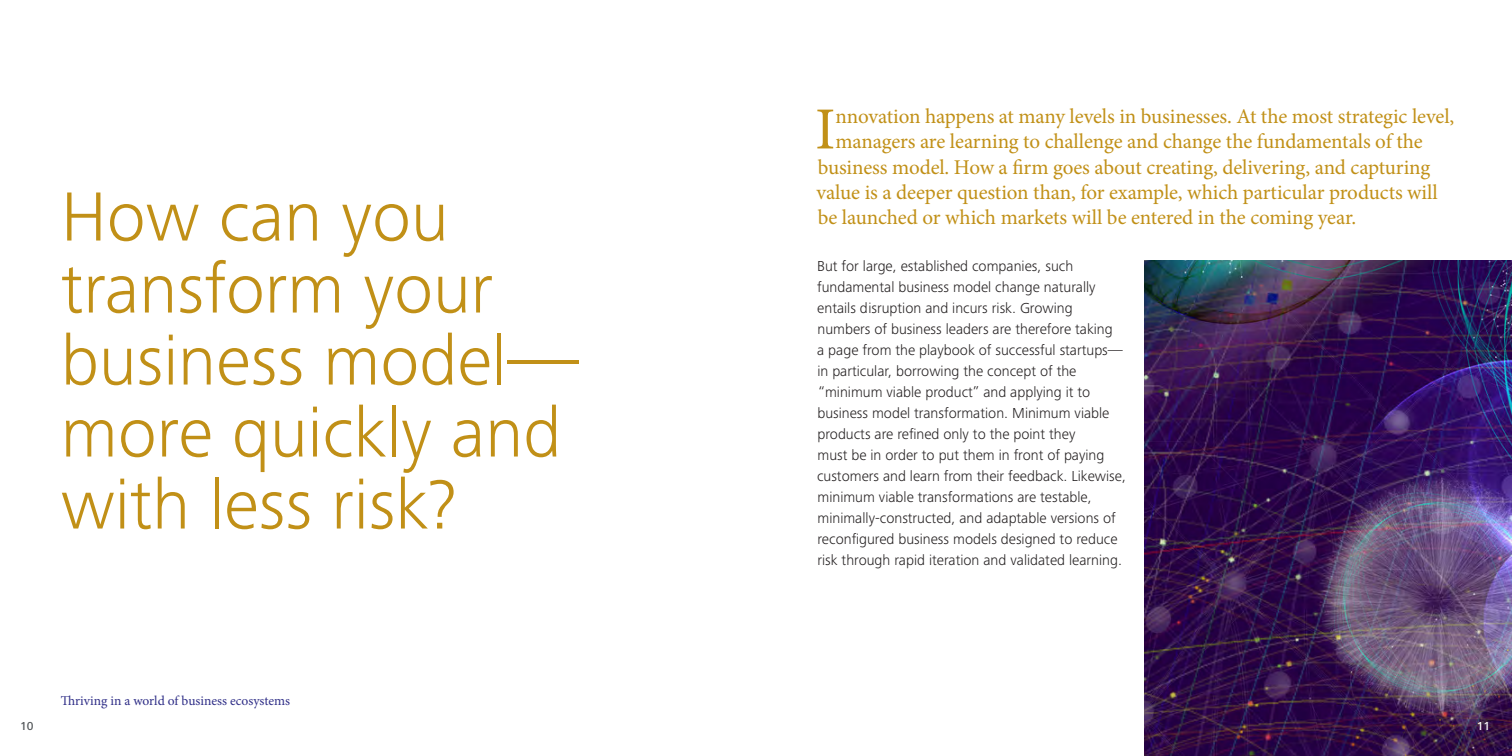
<style>
.page{position:relative;width:1512px;height:756px;background:#fff}
.page>*{position:absolute;margin:0;border:0;box-sizing:border-box;transform-origin:0 0}
.heading1{font:300 72px/72px "Frutiger Next Pro";color:#c19017}
.Intro_paragraph{font:59.7px "Minion Pro";color:#c19017}
.Intro_paragraph-2{font:21px "Minion Pro";letter-spacing:-.01em;color:#c19017}
.Body_copy__8_5_12pt{font:300 15px/21px "Frutiger Next Pro";color:#231f20}
.t1{font:13.5px "Minion Pro";color:#2f2e87}
.t2{font:500 12px "Frutiger Next Pro";color:#525659}
.t3{font:500 12px "Frutiger Next Pro";color:#fff}
</style>
<div class="page">
<img style="left:1144px;top:261px;width:368px;height:495px">
<p class="heading1" style="left:61px;top:181px;width:519px">How can you transform your business model— more quickly and with less risk?</p>
<p class="t2" style="left:20px;top:719px;width:15px">10</p>
<p class="t1" style="left:61px;top:692px;width:231px">Thriving in a world of business ecosystems</p>
<p class="Intro_paragraph" style="left:815px;top:89px;width:22px">I</p>
<p class="Intro_paragraph-2" style="left:836px;top:102px;width:620px">nnovation happens at many levels in businesses. At the most strategic level,</p>
<p class="Intro_paragraph-2" style="left:836px;top:128px;width:589px">managers are learning to challenge and change the fundamentals of the</p>
<p class="Intro_paragraph-2" style="left:818px;top:153px;width:614px">business model. How a firm goes about creating, delivering, and capturing</p>
<p class="Intro_paragraph-2" style="left:816px;top:178px;width:623px">value is a deeper question than, for example, which particular products will</p>
<p class="Intro_paragraph-2" style="left:818px;top:203px;width:540px">be launched or which markets will be entered in the coming year.</p>
<p class="Body_copy__8_5_12pt" style="left:817px;top:255px;width:310px">But for large, established companies, such fundamental business model change naturally entails disruption and incurs risk. Growing numbers of business leaders are therefore taking<br>a page from the playbook of successful startups— in particular, borrowing the concept of the “minimum viable product” and applying it to business model transformation. Minimum viable products are refined only to the point they<br>must be in order to put them in front of paying customers and learn from their feedback. Likewise, minimum viable transformations are testable, minimally-constructed, and adaptable versions of reconfigured business models designed to reduce risk through rapid iteration and validated learning.</p>
<p class="t3" style="left:1477px;top:719px;width:15px">11</p>
</div>
